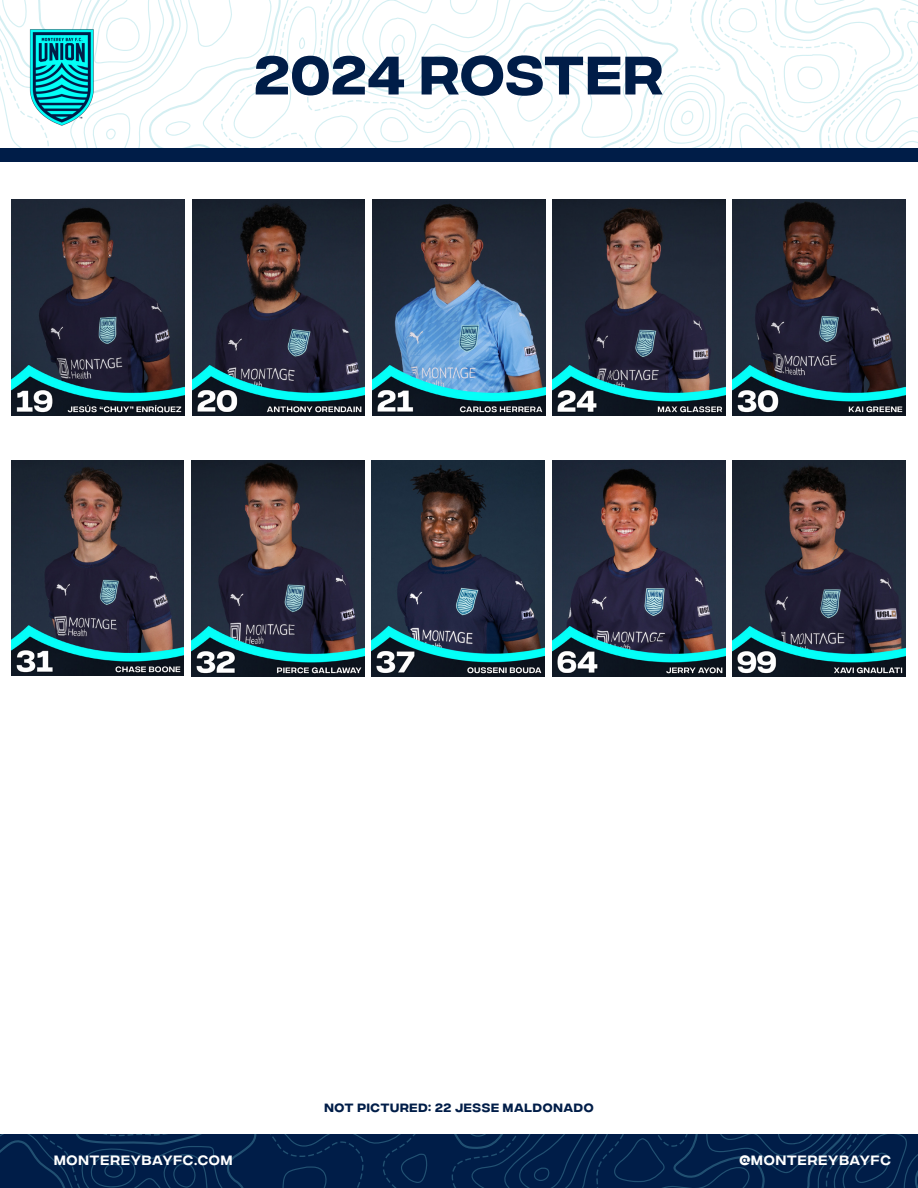
<style>
.page{position:relative;width:918px;height:1188px;background:#fff}
.page>*{position:absolute;margin:0;border:0;box-sizing:border-box;transform-origin:0 0}
.t1{font:500 54px "Integral CF";letter-spacing:.025em;color:#001d48}
.t2{font:13.5px "Integral CF";letter-spacing:.06em;color:#fff}
.t3{font:500 12px "Integral CF";letter-spacing:.06em;color:#001d48}
</style>
<div class="page">
<svg style="left:0;top:1134px;width:918px;height:54px;background:#03214b"></svg>
<svg style="left:0;top:0;width:918px;height:148px"></svg>
<div style="left:0;top:148px;width:918px;height:14px;background:#001d48"></div>
<img style="left:28px;top:26px;width:69px;height:101px">
<img style="left:192px;top:199px;width:173px;height:216px">
<img style="left:372px;top:199px;width:173px;height:216px">
<img style="left:733px;top:199px;width:173px;height:216px">
<img style="left:553px;top:199px;width:173px;height:216px">
<img style="left:12px;top:199px;width:172px;height:216px">
<img style="left:191px;top:460px;width:173px;height:216px">
<img style="left:372px;top:460px;width:172px;height:216px">
<img style="left:732px;top:460px;width:173px;height:216px">
<img style="left:552px;top:460px;width:173px;height:216px">
<img style="left:11px;top:460px;width:173px;height:216px">
<p class="t1" style="left:254px;top:45px;width:411px">2024 ROSTER</p>
<p class="t3" style="left:324px;top:1101px;width:271px">NOT PICTURED: 22 JESSE MALDONADO</p>
<p class="t2" style="left:54px;top:1153px;width:180px">MONTEREYBAYFC.COM</p>
<p class="t2" style="left:739px;top:1153px;width:153px">@MONTEREYBAYFC</p>
</div>
